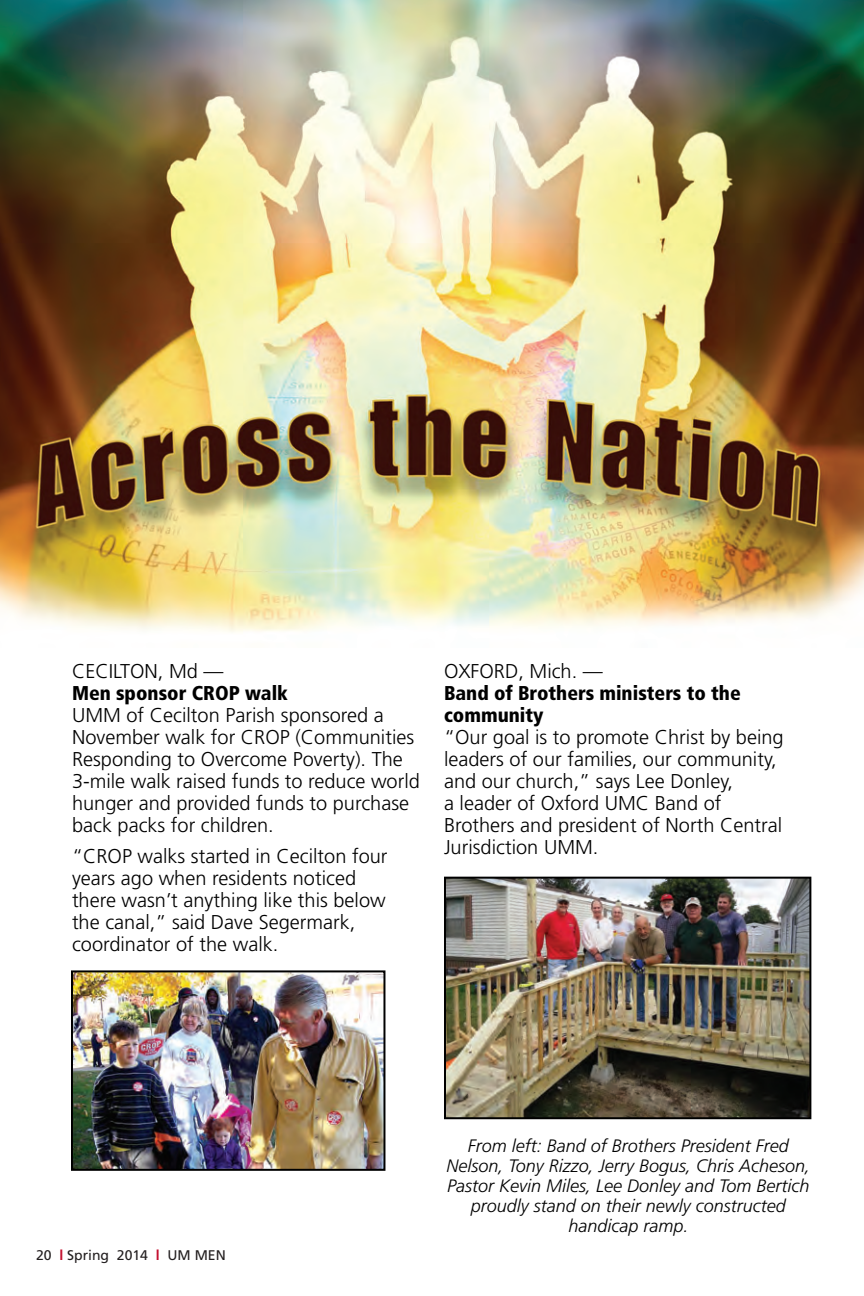
<style>
.page{position:relative;width:864px;height:1296px;background:#fff}
.page>*{position:absolute;margin:0;border:0;box-sizing:border-box;transform-origin:0 0}
.t1{font:300 20px/22px "Frutiger";color:#000}
.t2{font:900 condensed 20px/22px "Frutiger";color:#000}
.t3{font:italic 300 18px/19.8px "Frutiger";color:#000;text-align:center}
.t4{font:14px "Frutiger";color:#231f20}
.s1{font-weight:700;color:#c3102f}
</style>
<div class="page">
<img style="left:0;top:0;width:864px;height:632px">
<img style="left:74px;top:973px;width:308px;height:195px">
<div style="left:71px;top:970px;width:314px;height:201px;border:2px solid #000"></div>
<img style="left:447px;top:880px;width:361px;height:236px">
<div style="left:444px;top:877px;width:367px;height:242px;border:2px solid #000"></div>
<p class="t1" style="left:72px;top:660px;width:153px">CECILTON, Md —</p>
<p class="t2" style="left:72px;top:682px;width:217px">Men sponsor CROP walk</p>
<p class="t1" style="left:72px;top:704px;width:349px">UMM of Cecilton Parish sponsored a November walk for CROP (Communities Responding to Overcome Poverty). The 3-mile walk raised funds to reduce world hunger and provided funds to purchase back packs for children.</p>
<p class="t1" style="left:72px;top:845px;width:317px">“CROP walks started in Cecilton four years ago when residents noticed there wasn’t anything like this below the canal,” said Dave Segermark, coordinator of the walk.</p>
<p class="t1" style="left:444px;top:660px;width:160px">OXFORD, Mich. —</p>
<p class="t2" style="left:444px;top:682px;width:298px">Band of Brothers ministers to the community</p>
<p class="t1" style="left:444px;top:726px;width:341px">“Our goal is to promote Christ by being leaders of our families, our community, and our church,” says Lee Donley,<br>a leader of Oxford UMC Band of Brothers and president of North Central Jurisdiction UMM.</p>
<p class="t4" style="left:36px;top:1246px;width:191px">20 <span class="s1">l</span> Spring 2014 <span class="s1">l</span> UM MEN</p>
<p class="t3" style="left:447px;top:1136px;width:365px">From left: Band of Brothers President Fred Nelson, Tony Rizzo, Jerry Bogus, Chris Acheson, Pastor Kevin Miles, Lee Donley and Tom Bertich proudly stand on their newly constructed handicap ramp.</p>
</div>
